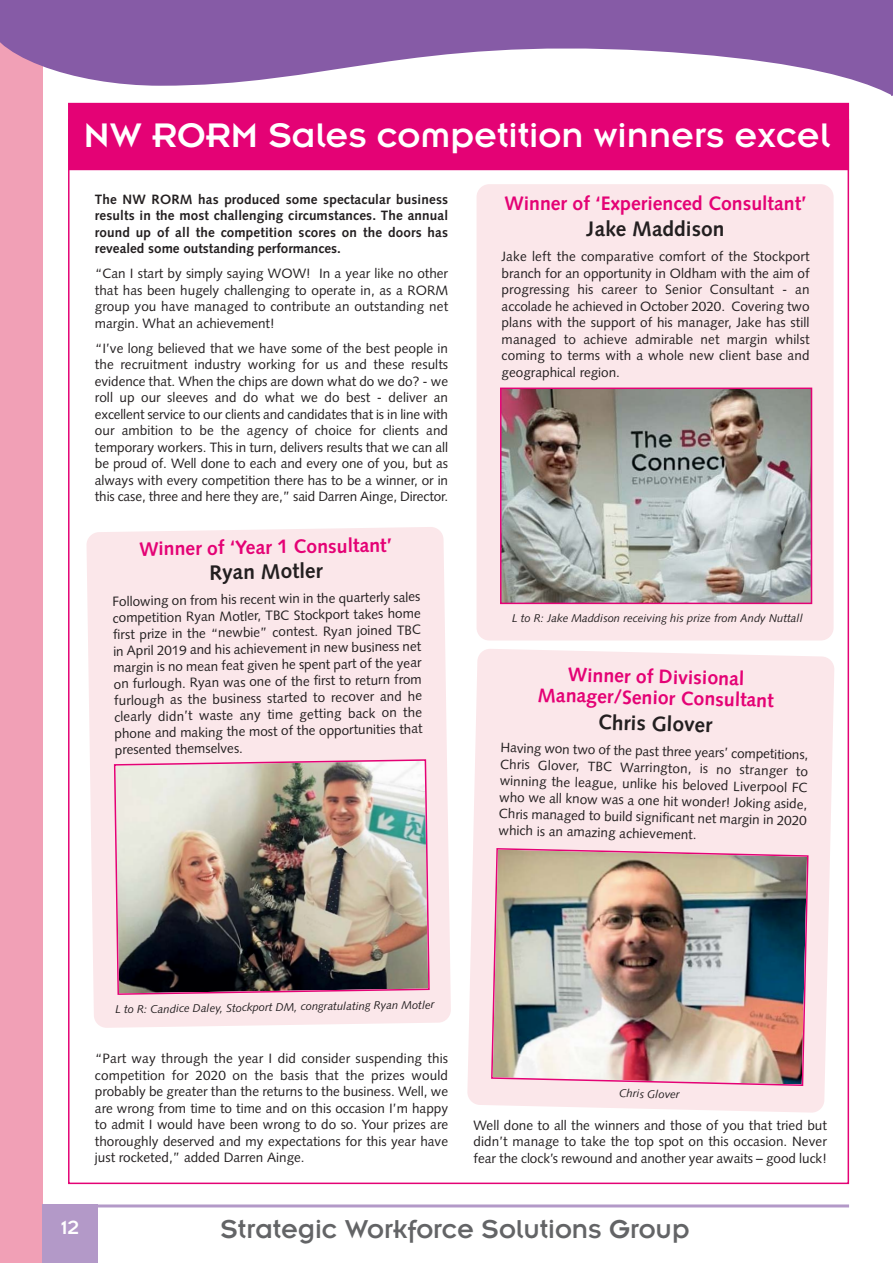
<style>
.page{position:relative;width:893px;height:1263px;background:#fff}
.page>*{position:absolute;margin:0;border:0;box-sizing:border-box;transform-origin:0 0}
.t1{font:37.5px "Insignia";color:#fff}
.t2{font:28.5px "Insignia";color:#636466}
.t3{font:700 21px "Syntax";color:#231f20}
.t4{font:21px "Insignia";color:#fff}
.t5{font:700 19.5px/21px "Syntax";color:#e40275;text-align:center}
.t6{font:13.5px/16.5px "Syntax";color:#231f20;text-align:justify}
.t7{font:700 13.5px/16.5px "Syntax";color:#231f20;text-align:justify}
.t8{font:italic 11.25px "Syntax";color:#231f20}
</style>
<div class="page">
<div style="left:0;top:0;width:43px;height:1262px;background:#f1a0b6"></div>
<div style="left:43px;top:1204px;width:55px;height:58px;background:#b399c8"></div>
<hr style="left:96px;top:1204px;width:753px;height:3px;background:#b399c8">
<svg style="left:0;top:5px;width:892px;height:108px;fill:#865ba6"></svg>
<div style="left:0;top:0;width:893px;height:5px;background:#865ba6"></div>
<svg style="left:892px;top:5px;width:1px;height:91px"></svg>
<div style="left:70px;top:104px;width:778px;height:65px;background:#e40275"></div>
<div style="left:68px;top:103px;width:781px;height:67px;border:2px solid #e40275"></div>
<div style="left:86px;top:527px;width:365px;height:501px;background:#fbe7ea"></div>
<img style="left:113px;top:758px;width:317px;height:238px">
<div style="left:477px;top:184px;width:357px;height:456px;background:#fbe7ea;border-radius:13px"></div>
<img style="left:503px;top:391px;width:306px;height:210px">
<div style="left:500px;top:388px;width:312px;height:216px;border:2px solid #e40275"></div>
<svg style="left:467px;top:649px;width:367px;height:464px;background:#fbe8eb"></svg>
<img style="left:490px;top:847px;width:319px;height:240px">
<h1 class="t1" style="left:84px;top:123px;width:747px">NW RORM Sales competition winners excel</h1>
<p class="t7" style="left:95px;top:192px;width:355px">The NW RORM has produced some spectacular business results in the most challenging circumstances. The annual round up of all the competition scores on the doors has revealed some outstanding performances.</p>
<p class="t6" style="left:95px;top:267px;width:355px">“Can I start by simply saying WOW! In a year like no other that has been hugely challenging to operate in, as a RORM group you have managed to contribute an outstanding net margin. What an achievement!</p>
<p class="t6" style="left:95px;top:341px;width:355px">“I’ve long believed that we have some of the best people in the recruitment industry working for us and these results evidence that. When the chips are down what do we do? - we roll up our sleeves and do what we do best - deliver an excellent service to our clients and candidates that is in line with our ambition to be the agency of choice for clients and temporary workers. This in turn, delivers results that we can all be proud of. Well done to each and every one of you, but as always with every competition there has to be a winner, or in this case, three and here they are,” said Darren Ainge, Director.</p>
<h3 class="t5" style="left:139px;top:540px;width:254px;rotate:-1deg">Winner of ‘Year 1 Consultant’</h3>
<h3 class="t3" style="left:209px;top:564px;width:115px;rotate:-1deg">Ryan Motler</h3>
<p class="t6" style="left:112px;top:595px;width:310px;rotate:-1deg">Following on from his recent win in the quarterly sales competition Ryan Motler, TBC Stockport takes home first prize in the “newbie” contest. Ryan joined TBC in April 2019 and his achievement in new business net margin is no mean feat given he spent part of the year on furlough. Ryan was one of the first to return from furlough as the business started to recover and he clearly didn’t waste any time getting back on the phone and making the most of the opportunities that presented themselves.</p>
<h3 class="t5" style="left:505px;top:194px;width:303px">Winner of ‘Experienced Consultant’</h3>
<h3 class="t3" style="left:587px;top:221px;width:139px">Jake Maddison</h3>
<p class="t6" style="left:502px;top:250px;width:309px">Jake left the comparative comfort of the Stockport branch for an opportunity in Oldham with the aim of progressing his career to Senior Consultant - an accolade he achieved in October 2020. Covering two plans with the support of his manager, Jake has still managed to achieve admirable net margin whilst coming to terms with a whole new client base and geographical region.</p>
<p class="t8" style="left:512px;top:613px;width:292px">L to R: Jake Maddison receiving his prize from Andy Nuttall</p>
<h3 class="t5" style="left:538px;top:666px;width:238px;rotate:1deg">Winner of Divisional<br>Manager/Senior Consultant</h3>
<h3 class="t3" style="left:598px;top:714px;width:116px;rotate:1deg">Chris Glover</h3>
<p class="t6" style="left:500px;top:741px;width:310px;rotate:1deg">Having won two of the past three years’ competitions, Chris Glover, TBC Warrington, is no stranger to winning the league, unlike his beloved Liverpool FC who we all know was a one hit wonder! Joking aside, Chris managed to build significant net margin in 2020 which is an amazing achievement.</p>
<p class="t8" style="left:115px;top:1005px;width:321px;rotate:-1deg">L to R: Candice Daley, Stockport DM, congratulating Ryan Motler</p>
<p class="t6" style="left:95px;top:1051px;width:355px">“Part way through the year I did consider suspending this competition for 2020 on the basis that the prizes would probably be greater than the returns to the business. Well, we are wrong from time to time and on this occasion I’m happy to admit I would have been wrong to do so. Your prizes are thoroughly deserved and my expectations for this year have just rocketed,” added Darren Ainge.</p>
<p class="t8" style="left:619px;top:1089px;width:62px;rotate:1deg">Chris Glover</p>
<p class="t6" style="left:474px;top:1118px;width:355px">Well done to all the winners and those of you that tried but didn’t manage to take the top spot on this occasion. Never fear the clock’s rewound and another year awaits – good luck!</p>
<h3 class="t4" style="left:61px;top:1220px;width:20px">12</h3>
<h2 class="t2" style="left:221px;top:1220px;width:470px">Strategic Workforce Solutions Group</h2>
</div>
